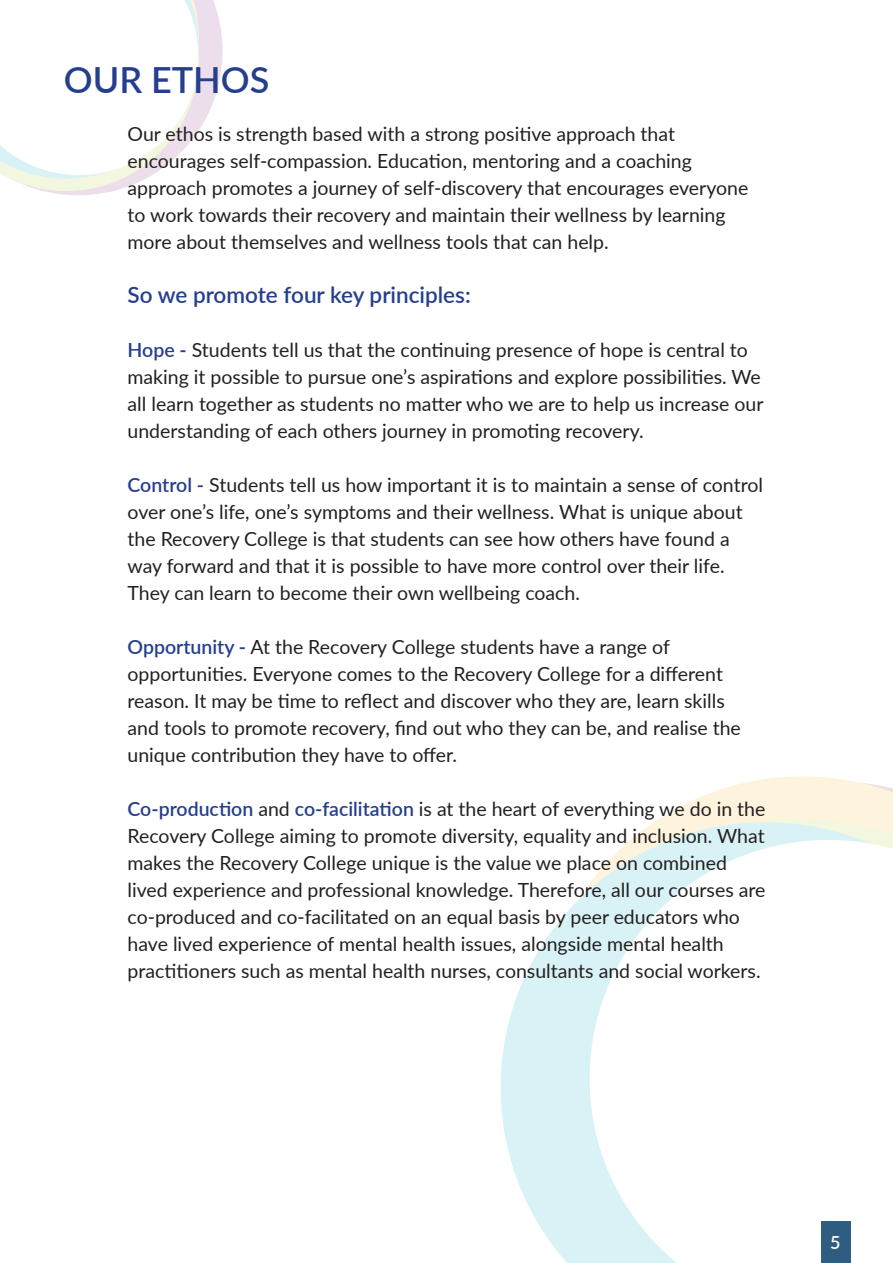
<style>
.page{position:relative;width:893px;height:1263px;background:#fff}
.page>*{position:absolute;margin:0;border:0;box-sizing:border-box;transform-origin:0 0}
.t1{font:600 36px "Lato";color:#253f8e}
.t2{font:600 22.5px "Lato";color:#253f8e}
.t3{font:19.5px/27px "Lato";color:#231f20}
.t4{font:600 18px "Lato";color:#fff}
.s1{font-weight:600;color:#253f8e}
</style>
<div class="page">
<svg style="left:659px;top:776px;width:234px;height:43px;fill:#fef3dc"></svg>
<svg style="left:501px;top:822px;width:392px;height:441px;fill:#d9f2f6"></svg>
<svg style="left:590px;top:840px;width:303px;height:423px"></svg>
<svg style="left:0;top:0;width:223px;height:195px"></svg>
<div style="left:821px;top:1221px;width:30px;height:42px;background:#2f5d81"></div>
<p class="t1" style="left:64px;top:54px;width:207px">OUR ETHOS</p>
<p class="t3" style="left:128px;top:120px;width:549px">Our ethos is strength based with a strong positive approach that</p>
<p class="t3" style="left:128px;top:147px;width:566px">encourages self-compassion. Education, mentoring and a coaching</p>
<p class="t3" style="left:128px;top:174px;width:622px">approach promotes a journey of self-discovery that encourages everyone to work towards their recovery and maintain their wellness by learning more about themselves and wellness tools that can help.</p>
<p class="t2" style="left:128px;top:279px;width:345px">So we promote four key principles:</p>
<p class="t3" style="left:128px;top:336px;width:637px"><span class="s1">Hope -</span> Students tell us that the continuing presence of hope is central to making it possible to pursue one’s aspirations and explore possibilities. We all learn together as students no matter who we are to help us increase our understanding of each others journey in promoting recovery.</p>
<p class="t3" style="left:128px;top:471px;width:637px"><span class="s1">Control -</span> Students tell us how important it is to maintain a sense of control over one’s life, one’s symptoms and their wellness. What is unique about the Recovery College is that students can see how others have found a way forward and that it is possible to have more control over their life.<br>They can learn to become their own wellbeing coach.</p>
<p class="t3" style="left:128px;top:633px;width:544px"><span class="s1">Opportunity -</span> At the Recovery College students have a range of</p>
<p class="t3" style="left:128px;top:660px;width:615px">opportunities. Everyone comes to the Recovery College for a different reason. It may be time to reflect and discover who they are, learn skills and tools to promote recovery, find out who they can be, and realise the unique contribution they have to offer.</p>
<p class="t3" style="left:128px;top:795px;width:639px"><span class="s1">Co-production</span> and <span class="s1">co-facilitation</span> is at the heart of everything we do in the<br>Recovery College aiming to promote diversity, equality and inclusion. What</p>
<p class="t3" style="left:128px;top:849px;width:639px">makes the Recovery College unique is the value we place on combined lived experience and professional knowledge. Therefore, all our courses are co-produced and co-facilitated on an equal basis by peer educators who have lived experience of mental health issues, alongside mental health practitioners such as mental health nurses, consultants and social workers.</p>
<p class="t4" style="left:830px;top:1229px;width:12px">5</p>
</div>
